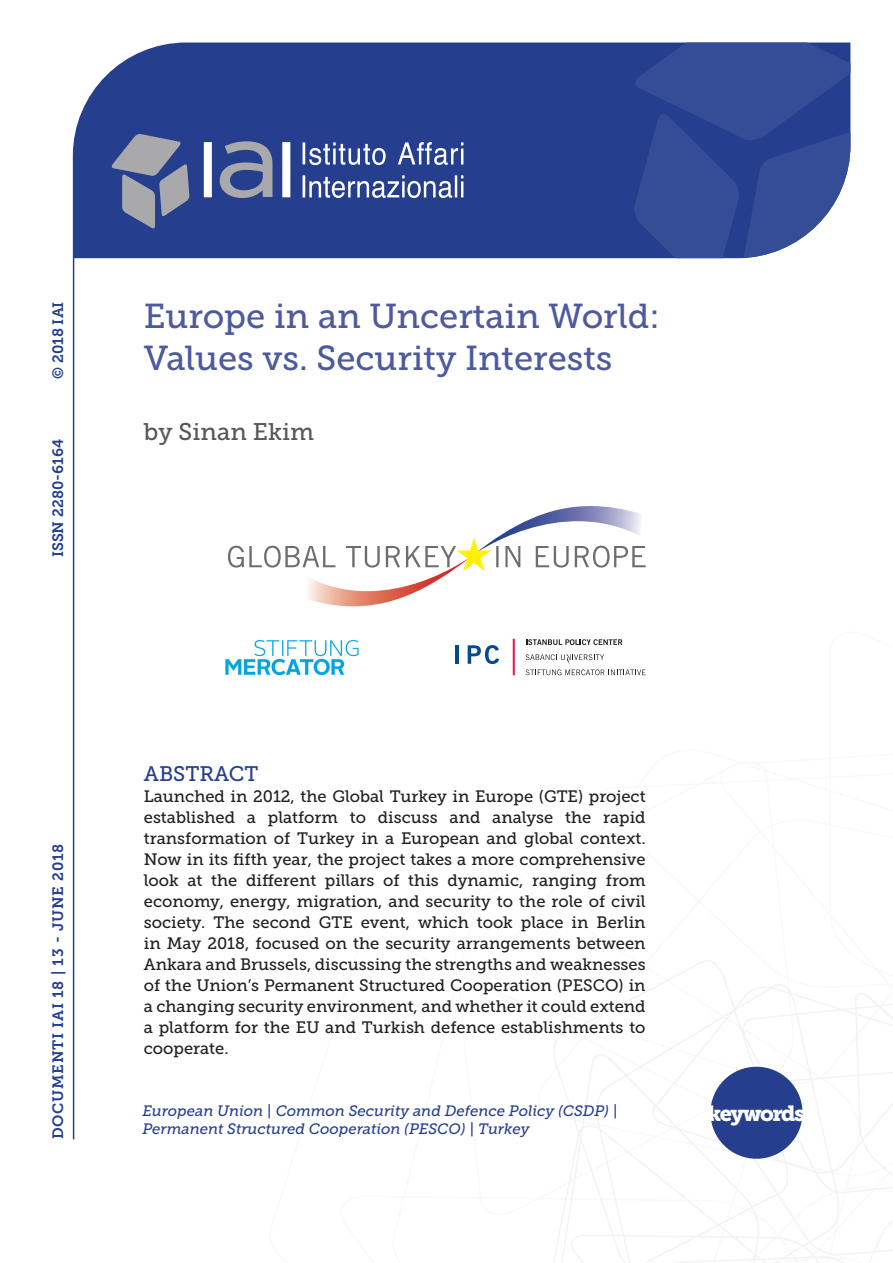
<style>
.page{position:relative;width:893px;height:1263px;background:#fff}
.page>*{position:absolute;margin:0;border:0;box-sizing:border-box;transform-origin:0 0}
.Titolo_Copertina{font:34.5px "Museo Slab 500";color:#4d5a9e}
.Autori_copertina{font:24px "Museo Slab 500";color:#57585a}
.t1{font:21.75px "Museo Slab 900";letter-spacing:-.07em;color:#fff}
.t2{font:21px "Museo Slab 500";color:#253f8e}
.Testo{font:16.5px/21px "Museo Slab 500";color:#231f20;text-align:justify}
.t3{font:italic 15px/18px "Museo Slab 500";color:#253f8e}
.t4{font:15px "Museo Slab 700";letter-spacing:.05em;color:#253f8e}
.t5{font:15px "Museo Slab 700";color:#253f8e}
</style>
<div class="page">
<svg style="left:553px;top:960px;width:340px;height:303px"></svg>
<hr style="left:73px;top:258px;width:1px;height:881px;background:#253f8e">
<div style="left:73px;top:43px;width:560px;height:215px;background:#253f8e"></div>
<svg style="left:633px;top:43px;width:217px;height:215px;background:#3c5399"></svg>
<svg style="left:303px;top:142px;width:160px;height:56px;background:#5a6ea9"></svg>
<svg style="left:111px;top:134px;width:79px;height:95px;background:#6b779d"></svg>
<svg style="left:204px;top:141px;width:86px;height:57px"></svg>
<div style="left:710px;top:1067px;width:92px;height:92px;background:#253f8e;border-radius:50%"></div>
<svg style="left:228px;top:506px;width:418px;height:101px"></svg>
<img style="left:225px;top:639px;width:134px;height:37px">
<svg style="left:526px;top:654px;width:120px;height:21px"></svg>
<svg style="left:526px;top:639px;width:96px;height:6px"></svg>
<hr style="left:513px;top:639px;width:2px;height:36px;background:#ed154e">
<svg style="left:468px;top:645px;width:31px;height:19px"></svg>
<hr style="left:455px;top:645px;width:4px;height:19px;background:#014990">
<p class="t4" style="left:50px;top:379px;width:79px;rotate:-90deg">© 2018 IAI</p>
<p class="t5" style="left:50px;top:557px;width:120px;rotate:-90deg">ISSN 2280-6164</p>
<p class="Titolo_Copertina" style="left:144px;top:297px;width:517px">Europe in an Uncertain World:</p>
<p class="Titolo_Copertina" style="left:144px;top:338px;width:470px">Values vs. Security Interests</p>
<p class="Autori_copertina" style="left:144px;top:418px;width:172px">by Sinan Ekim</p>
<p class="t4" style="left:50px;top:1139px;width:297px;rotate:-90deg">DOCUMENTI IAI 18 | 13 - JUNE 2018</p>
<p class="t2" style="left:144px;top:762px;width:116px">ABSTRACT</p>
<p class="Testo" style="left:144px;top:786px;width:503px">Launched in 2012, the Global Turkey in Europe (GTE) project established a platform to discuss and analyse the rapid transformation of Turkey in a European and global context.<br>Now in its fifth year, the project takes a more comprehensive look at the different pillars of this dynamic, ranging from economy, energy, migration, and security to the role of civil society. The second GTE event, which took place in Berlin in May 2018, focused on the security arrangements between Ankara and Brussels, discussing the strengths and weaknesses of the Union’s Permanent Structured Cooperation (PESCO) in a changing security environment, and whether it could extend a platform for the EU and Turkish defence establishments to cooperate.</p>
<p class="t3" style="left:142px;top:1102px;width:477px">European Union | Common Security and Defence Policy (CSDP) |<br>Permanent Structured Cooperation (PESCO) | Turkey</p>
<p class="t1" style="left:708px;top:1101px;width:99px">keywords</p>
</div>
